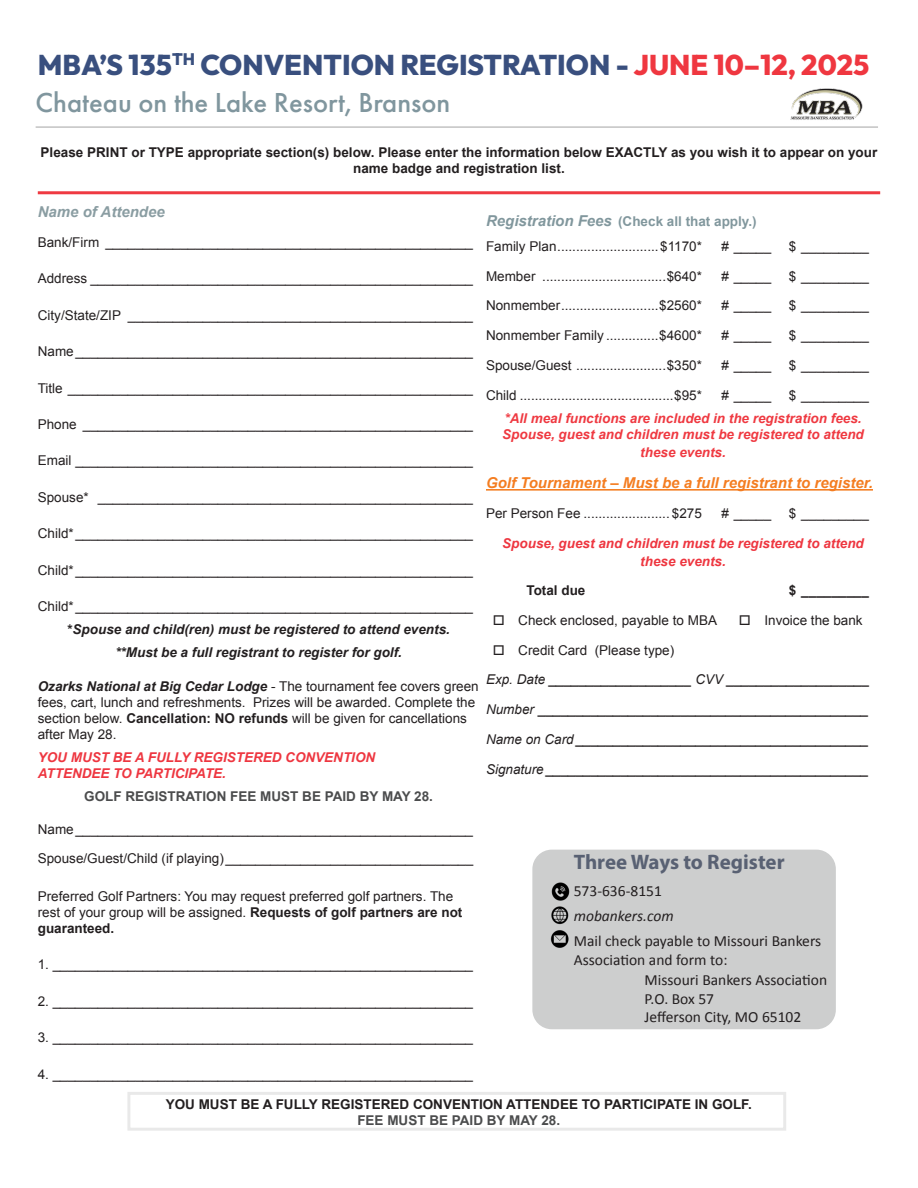
<style>
.page{position:relative;width:918px;height:1188px;background:#fff}
.page>*{position:absolute;margin:0;border:0;box-sizing:border-box;transform-origin:0 0}
.t1{font:800 28.5px "Outfit";color:#394f7e}
.t2{font:500 28.5px "Futura PT";color:#80969e}
.Date{font:21px "Myriad Variable Concept";color:#596173}
.Body_text_9{font:15.6px/18.6px "Calibri";color:#231f20}
.Body_text_9-2{font:italic 15.6px "Calibri";color:#231f20}
.Body_text{font:italic 700 15px "Arial";color:#f47d21}
.Speaker{font:italic 700 15px "Arial";color:#8a9da2}
.Body_text-2{font:13.5px/16.2px "Arial";color:#231f20}
.Body_text-3{font:700 13.5px/16.2px "Arial";color:#231f20;text-align:center}
.Body_text-4{font:italic 13.5px "Arial";color:#231f20}
.Body_text-5{font:italic 700 13.5px/18px "Arial";color:#ee3640;text-align:center}
.Body_text-6{font:italic 700 13.5px/16.2px "Arial";color:#ef3941}
.Body_text-7{font:italic 700 13.5px "Arial";color:#231f20}
.Body_text-8{font:700 13.5px "Arial";color:#4b4c4d}
.t3{font:700 13.5px "Arial";color:#81979d}
.s1{color:#ef3740}
.s2{font-style:normal}
.s3{font-weight:700;font-style:italic}
.s4{font-weight:700}
.s5{font-style:italic;font-size:15px}
</style>
<div class="page">
<hr style="left:486px;top:489px;width:387px;height:2px;background:#f47d21">
<hr style="left:38px;top:191px;width:842px;height:3px;background:#ef3941">
<hr style="left:36px;top:126px;width:842px;height:2px;background:#c3c3c3">
<div style="left:532px;top:850px;width:304px;height:179px;background:#cdcece;border-radius:19px"></div>
<img style="left:550px;top:930px;width:19px;height:18px">
<img style="left:551px;top:882px;width:19px;height:43px">
<img style="left:790px;top:88px;width:73px;height:32px">
<p class="t1" style="left:38px;top:45px;width:833px">MBA’S 135<sup>TH</sup> CONVENTION REGISTRATION - <span class="s1">JUNE 10–12, 2025</span></p>
<p class="t2" style="left:36px;top:85px;width:416px">Chateau on the Lake Resort, Branson</p>
<p class="Body_text-3" style="left:41px;top:145px;width:838px">Please PRINT or TYPE appropriate section(s) below. Please enter the information below EXACTLY as you wish it to appear on your name badge and registration list.</p>
<p class="Speaker" style="left:38px;top:202px;width:128px">Name of Attendee</p>
<p class="Body_text-2" style="left:38px;top:234px;width:437px">Bank/Firm _________________________________________________</p>
<p class="Body_text-2" style="left:38px;top:270px;width:437px">Address ___________________________________________________</p>
<p class="Body_text-2" style="left:38px;top:307px;width:437px">City/State/ZIP ______________________________________________</p>
<p class="Body_text-2" style="left:38px;top:343px;width:437px">Name_____________________________________________________</p>
<p class="Body_text-2" style="left:38px;top:380px;width:437px">Title ______________________________________________________</p>
<p class="Body_text-2" style="left:38px;top:416px;width:437px">Phone ____________________________________________________</p>
<p class="Body_text-2" style="left:38px;top:453px;width:437px">Email _____________________________________________________</p>
<p class="Body_text-2" style="left:38px;top:489px;width:437px">Spouse* __________________________________________________</p>
<p class="Body_text-2" style="left:38px;top:526px;width:437px">Child*_____________________________________________________</p>
<p class="Body_text-2" style="left:38px;top:562px;width:437px">Child*_____________________________________________________</p>
<p class="Body_text-2" style="left:38px;top:599px;width:437px">Child*_____________________________________________________</p>
<p class="Body_text-7" style="left:67px;top:621px;width:384px"><span class="s2">*</span>Spouse and child(ren) must be registered to attend events.</p>
<p class="Body_text-7" style="left:115px;top:644px;width:288px">**Must be a full registrant to register for golf.</p>
<p class="Body_text-2" style="left:38px;top:678px;width:442px"><span class="s3">Ozarks National at Big Cedar Lodge</span> - The tournament fee covers green fees, cart, lunch and refreshments. Prizes will be awarded. Complete the section below. <span class="s4">Cancellation: NO refunds</span> will be given for cancellations after May 28.</p>
<p class="Body_text-5" style="left:38px;top:749px;width:339px">YOU MUST BE A FULLY REGISTERED CONVENTION</p>
<p class="Body_text-5" style="left:38px;top:765px;width:190px">ATTENDEE TO PARTICIPATE.</p>
<p class="Body_text-8" style="left:84px;top:787px;width:350px">GOLF REGISTRATION FEE MUST BE PAID BY MAY 28.</p>
<p class="Body_text-2" style="left:38px;top:821px;width:437px">Name_____________________________________________________</p>
<p class="Body_text-2" style="left:38px;top:851px;width:437px">Spouse/Guest/Child (if playing)_________________________________</p>
<p class="Body_text-2" style="left:38px;top:888px;width:426px">Preferred Golf Partners: You may request preferred golf partners. The rest of your group will be assigned. <span class="s4">Requests of golf partners are not guaranteed.</span></p>
<p class="Body_text-2" style="left:38px;top:956px;width:437px">1. ________________________________________________________</p>
<p class="Body_text-2" style="left:38px;top:993px;width:437px">2. ________________________________________________________</p>
<p class="Body_text-2" style="left:38px;top:1030px;width:437px">3. ________________________________________________________</p>
<p class="Body_text-2" style="left:38px;top:1066px;width:437px">4. ________________________________________________________</p>
<p class="t3" style="left:486px;top:212px;width:272px"><span class="s5">Registration Fees</span> (Check all that apply.)</p>
<p class="Body_text-2" style="left:486px;top:238px;width:217px">Family Plan...........................$1170*</p>
<p class="Body_text-2" style="left:721px;top:238px;width:51px"># _____</p>
<p class="Body_text-2" style="left:789px;top:238px;width:81px">$ _________</p>
<p class="Body_text-2" style="left:486px;top:268px;width:217px">Member .................................$640*</p>
<p class="Body_text-2" style="left:721px;top:268px;width:51px"># _____</p>
<p class="Body_text-2" style="left:789px;top:268px;width:81px">$ _________</p>
<p class="Body_text-2" style="left:486px;top:298px;width:217px">Nonmember..........................$2560*</p>
<p class="Body_text-2" style="left:721px;top:298px;width:51px"># _____</p>
<p class="Body_text-2" style="left:789px;top:298px;width:81px">$ _________</p>
<p class="Body_text-2" style="left:486px;top:327px;width:217px">Nonmember Family ..............$4600*</p>
<p class="Body_text-2" style="left:721px;top:327px;width:51px"># _____</p>
<p class="Body_text-2" style="left:789px;top:327px;width:81px">$ _________</p>
<p class="Body_text-2" style="left:486px;top:357px;width:217px">Spouse/Guest ........................$350*</p>
<p class="Body_text-2" style="left:721px;top:357px;width:51px"># _____</p>
<p class="Body_text-2" style="left:789px;top:357px;width:81px">$ _________</p>
<p class="Body_text-2" style="left:486px;top:387px;width:217px">Child .........................................$95*</p>
<p class="Body_text-2" style="left:721px;top:387px;width:51px"># _____</p>
<p class="Body_text-2" style="left:789px;top:387px;width:81px">$ _________</p>
<p class="Body_text-6" style="left:502px;top:410px;width:363px">*All meal functions are included in the registration fees.<br>Spouse, guest and children must be registered to attend</p>
<p class="Body_text-6" style="left:640px;top:444px;width:87px">these events.</p>
<p class="Body_text" style="left:486px;top:473px;width:388px">Golf Tournament – Must be a full registrant to register.</p>
<p class="Body_text-2" style="left:486px;top:505px;width:217px">Per Person Fee ....................... $275</p>
<p class="Body_text-2" style="left:721px;top:505px;width:51px"># _____</p>
<p class="Body_text-2" style="left:789px;top:505px;width:81px">$ _________</p>
<p class="Body_text-5" style="left:502px;top:534px;width:363px">Spouse, guest and children must be registered to attend these events.</p>
<p class="Body_text-3" style="left:526px;top:583px;width:61px">Total due</p>
<p class="Body_text-3" style="left:789px;top:583px;width:81px">$ _________</p>
<p class="Body_text-2" style="left:493px;top:612px;width:226px">□ Check enclosed, payable to MBA</p>
<p class="Body_text-2" style="left:739px;top:612px;width:125px">□ Invoice the bank</p>
<p class="Body_text-2" style="left:493px;top:642px;width:183px">□ Credit Card (Please type)</p>
<p class="Body_text-4" style="left:486px;top:671px;width:385px">Exp. Date ___________________ CVV ___________________</p>
<p class="Body_text-4" style="left:486px;top:701px;width:384px">Number ____________________________________________</p>
<p class="Body_text-4" style="left:486px;top:730px;width:384px">Name on Card _______________________________________</p>
<p class="Body_text-4" style="left:486px;top:760px;width:384px">Signature ___________________________________________</p>
<p class="Date" style="left:574px;top:850px;width:212px">Three Ways to Register</p>
<p class="Body_text_9" style="left:574px;top:881px;width:90px">573-636-8151</p>
<p class="Body_text_9-2" style="left:574px;top:905px;width:102px">mobankers.com</p>
<p class="Body_text_9" style="left:574px;top:931px;width:249px">Mail check payable to Missouri Bankers<br>Association and form to:</p>
<p class="Body_text_9" style="left:645px;top:970px;width:184px">Missouri Bankers Association</p>
<p class="Body_text_9" style="left:645px;top:989px;width:71px">P.O. Box 57</p>
<p class="Body_text_9" style="left:645px;top:1007px;width:158px">Jefferson City, MO 65102</p>
<p class="Body_text-3" style="left:166px;top:1096px;width:588px">YOU MUST BE A FULLY REGISTERED CONVENTION ATTENDEE TO PARTICIPATE IN GOLF.</p>
<p class="Body_text-8" style="left:357px;top:1111px;width:204px">FEE MUST BE PAID BY MAY 28.</p>
</div>
